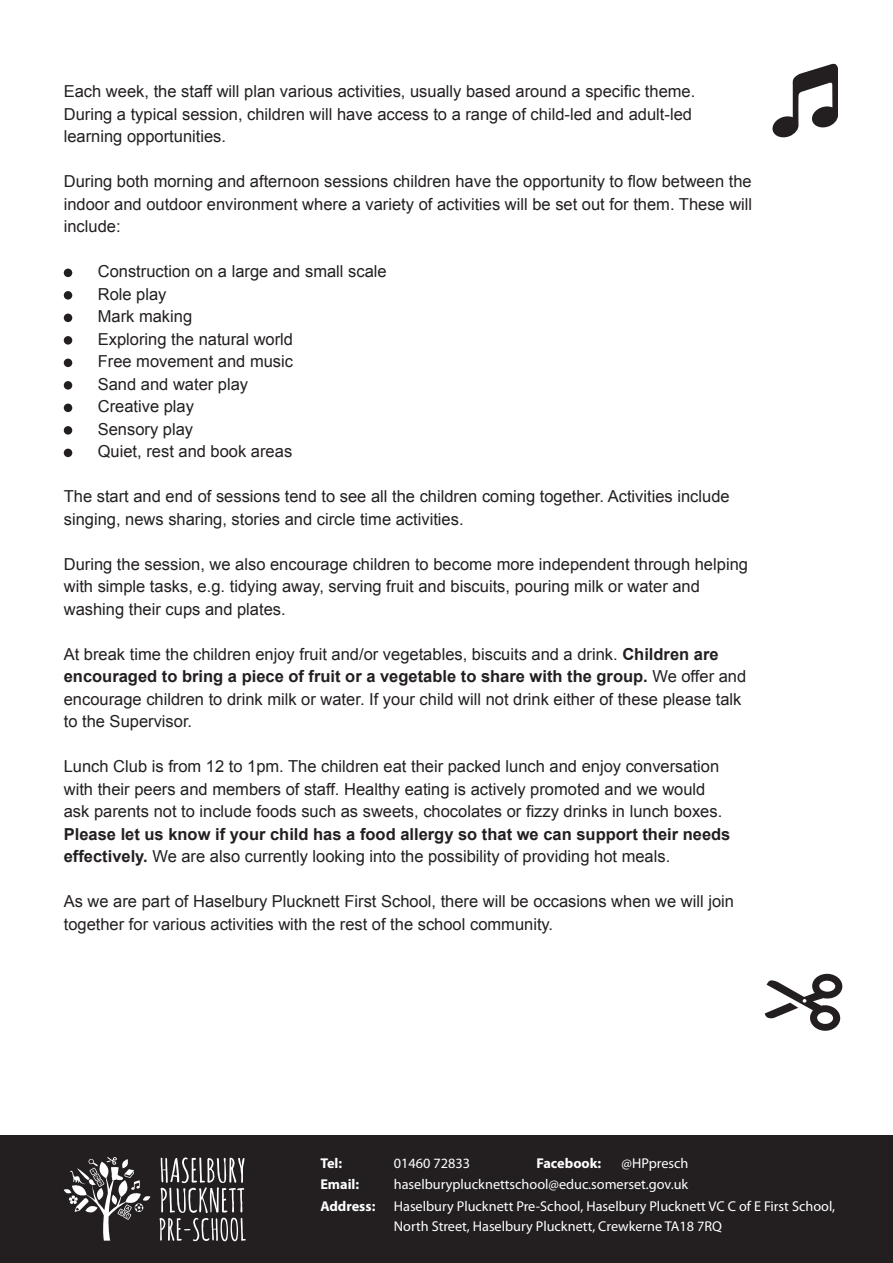
<style>
.page{position:relative;width:893px;height:1263px;background:#fff}
.page>*{position:absolute;margin:0;border:0;box-sizing:border-box;transform-origin:0 0}
.t1{font:16.5px/22.5px "Arial";color:#231f20}
.t2{font:14.25px/19.5px "Myriad Pro";color:#fff}
.t3{font:700 14.25px "Myriad Pro";color:#fff}
.s1{font-weight:700}
</style>
<div class="page">
<div style="left:64px;top:269px;width:8px;height:8px;background:#231f20;border-radius:50%"></div>
<div style="left:64px;top:291px;width:8px;height:9px;background:#231f20;border-radius:50%"></div>
<div style="left:64px;top:314px;width:8px;height:8px;background:#231f20;border-radius:50%"></div>
<div style="left:64px;top:336px;width:8px;height:9px;background:#231f20;border-radius:50%"></div>
<div style="left:64px;top:359px;width:8px;height:8px;background:#231f20;border-radius:50%"></div>
<div style="left:64px;top:381px;width:8px;height:9px;background:#231f20;border-radius:50%"></div>
<div style="left:64px;top:404px;width:8px;height:8px;background:#231f20;border-radius:50%"></div>
<div style="left:64px;top:426px;width:8px;height:9px;background:#231f20;border-radius:50%"></div>
<div style="left:64px;top:449px;width:8px;height:8px;background:#231f20;border-radius:50%"></div>
<div style="left:0;top:1135px;width:893px;height:128px;background:#231f20"></div>
<svg style="left:64px;top:1157px;width:86px;height:83px"></svg>
<svg style="left:160px;top:1157px;width:86px;height:84px"></svg>
<svg style="left:772px;top:63px;width:66px;height:75px"></svg>
<svg style="left:765px;top:973px;width:78px;height:58px"></svg>
<p class="t1" style="left:64px;top:80px;width:633px">Each week, the staff will plan various activities, usually based around a specific theme.<br>During a typical session, children will have access to a range of child-led and adult-led learning opportunities.</p>
<p class="t1" style="left:64px;top:170px;width:690px;text-align:justify">During both morning and afternoon sessions children have the opportunity to flow between the indoor and outdoor environment where a variety of activities will be set out for them. These will include:</p>
<p class="t1" style="left:98px;top:260px;width:290px">Construction on a large and small scale</p>
<p class="t1" style="left:98px;top:283px;width:70px">Role play</p>
<p class="t1" style="left:98px;top:305px;width:96px">Mark making</p>
<p class="t1" style="left:98px;top:328px;width:197px">Exploring the natural world</p>
<p class="t1" style="left:98px;top:350px;width:197px">Free movement and music</p>
<p class="t1" style="left:98px;top:373px;width:152px">Sand and water play</p>
<p class="t1" style="left:98px;top:395px;width:98px">Creative play</p>
<p class="t1" style="left:98px;top:418px;width:97px">Sensory play</p>
<p class="t1" style="left:98px;top:440px;width:196px">Quiet, rest and book areas</p>
<p class="t1" style="left:64px;top:485px;width:667px">The start and end of sessions tend to see all the children coming together. Activities include singing, news sharing, stories and circle time activities.</p>
<p class="t1" style="left:64px;top:553px;width:686px">During the session, we also encourage children to become more independent through helping with simple tasks, e.g. tidying away, serving fruit and biscuits, pouring milk or water and washing their cups and plates.</p>
<p class="t1" style="left:64px;top:643px;width:684px">At break time the children enjoy fruit and/or vegetables, biscuits and a drink. <span class="s1">Children are encouraged to bring a piece of fruit or a vegetable to share with the group.</span> We offer and encourage children to drink milk or water. If your child will not drink either of these please talk to the Supervisor.</p>
<p class="t1" style="left:64px;top:755px;width:668px">Lunch Club is from 12 to 1pm. The children eat their packed lunch and enjoy conversation with their peers and members of staff. Healthy eating is actively promoted and we would ask parents not to include foods such as sweets, chocolates or fizzy drinks in lunch boxes.<br><span class="s1">Please let us know if your child has a food allergy so that we can support their needs effectively.</span> We are also currently looking into the possibility of providing hot meals.</p>
<p class="t1" style="left:64px;top:890px;width:672px">As we are part of Haselbury Plucknett First School, there will be occasions when we will join together for various activities with the rest of the school community.</p>
<p class="t3" style="left:320px;top:1154px;width:23px">Tel:</p>
<p class="t2" style="left:394px;top:1153px;width:78px">01460 72833</p>
<p class="t3" style="left:320px;top:1175px;width:40px">Email:</p>
<p class="t2" style="left:394px;top:1175px;width:296px">haselburyplucknettschool@educ.somerset.gov.uk</p>
<p class="t3" style="left:320px;top:1197px;width:57px">Address:</p>
<p class="t2" style="left:394px;top:1196px;width:443px">Haselbury Plucknett Pre-School, Haselbury Plucknett VC C of E First School,<br>North Street, Haselbury Plucknett, Crewkerne TA18 7RQ</p>
<p class="t3" style="left:536px;top:1154px;width:66px">Facebook:</p>
<p class="t2" style="left:621px;top:1153px;width:68px">@HPpresch</p>
</div>
